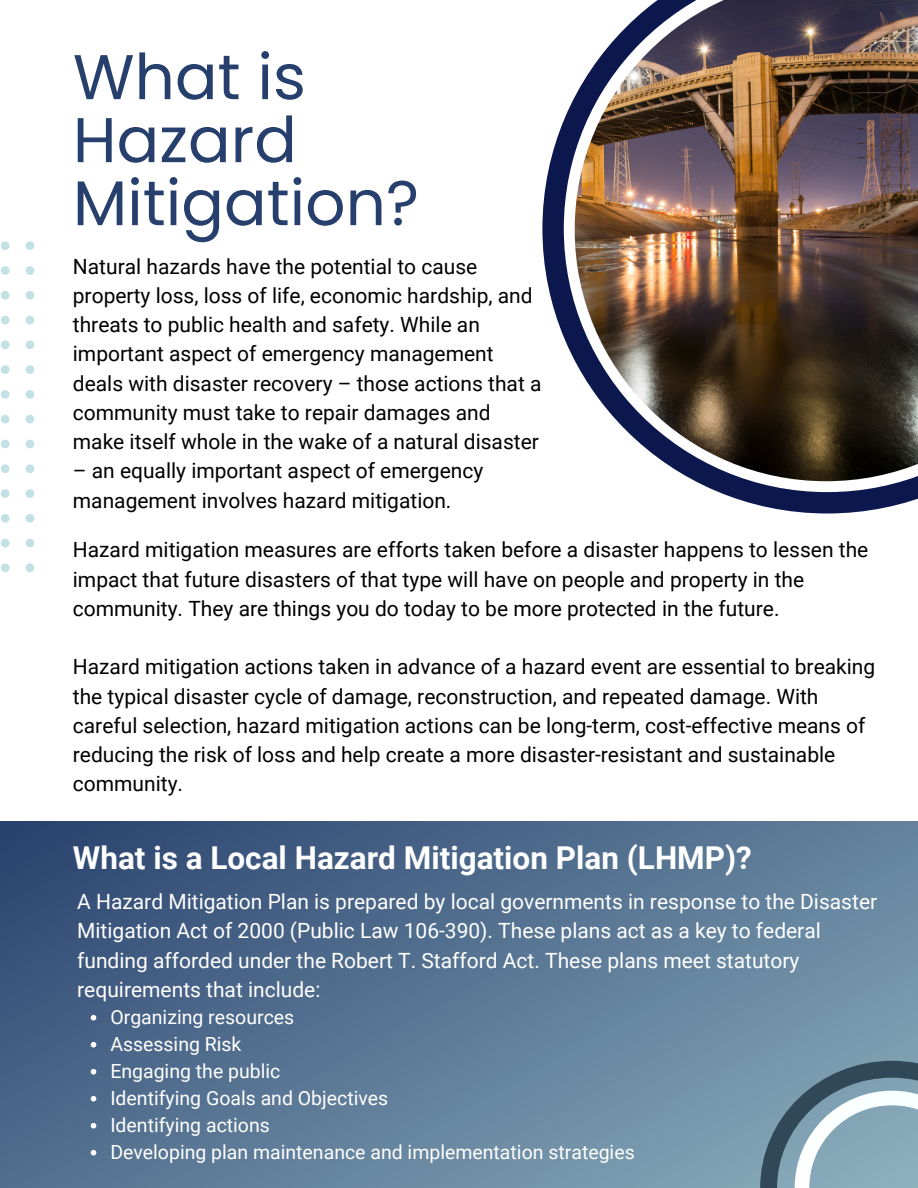
<style>
.page{position:relative;width:918px;height:1188px;background:#fff}
.page>*{position:absolute;margin:0;border:0;box-sizing:border-box;transform-origin:0 0}
.t1{font:63.15px/63px "Poppins";color:#273f6c}
.t2{font:700 31.5px "Roboto";color:#fff}
.t3{font:21px/29.2px "Roboto";color:#000}
.t4{font:21px/29.2px "Roboto";color:#fff}
.t5{font:19.5px "Roboto";color:#fff}
</style>
<div class="page">
<svg style="left:542px;top:96px;width:376px;height:417px"></svg>
<img style="left:575px;top:0;width:343px;height:481px">
<div style="left:26px;top:241px;width:8px;height:9px;background:#c3e0e5;border-radius:50%"></div>
<div style="left:26px;top:266px;width:8px;height:9px;background:#c3e0e5;border-radius:50%"></div>
<div style="left:26px;top:291px;width:8px;height:9px;background:#c3e0e5;border-radius:50%"></div>
<div style="left:26px;top:316px;width:8px;height:8px;background:#c3e0e5;border-radius:50%"></div>
<div style="left:26px;top:340px;width:8px;height:9px;background:#c3e0e5;border-radius:50%"></div>
<div style="left:26px;top:365px;width:8px;height:9px;background:#c3e0e5;border-radius:50%"></div>
<div style="left:26px;top:390px;width:8px;height:9px;background:#c3e0e5;border-radius:50%"></div>
<div style="left:1px;top:241px;width:9px;height:9px;background:#c3e0e5;border-radius:50%"></div>
<div style="left:1px;top:266px;width:9px;height:9px;background:#c3e0e5;border-radius:50%"></div>
<div style="left:1px;top:291px;width:9px;height:9px;background:#c3e0e5;border-radius:50%"></div>
<div style="left:1px;top:316px;width:9px;height:8px;background:#c3e0e5;border-radius:50%"></div>
<div style="left:1px;top:340px;width:9px;height:9px;background:#c3e0e5;border-radius:50%"></div>
<div style="left:1px;top:365px;width:9px;height:9px;background:#c3e0e5;border-radius:50%"></div>
<div style="left:1px;top:390px;width:9px;height:9px;background:#c3e0e5;border-radius:50%"></div>
<div style="left:26px;top:415px;width:8px;height:9px;background:#c3e0e5;border-radius:50%"></div>
<div style="left:26px;top:440px;width:8px;height:8px;background:#c3e0e5;border-radius:50%"></div>
<div style="left:26px;top:464px;width:8px;height:9px;background:#c3e0e5;border-radius:50%"></div>
<div style="left:26px;top:489px;width:8px;height:9px;background:#c3e0e5;border-radius:50%"></div>
<div style="left:26px;top:514px;width:8px;height:9px;background:#c3e0e5;border-radius:50%"></div>
<div style="left:26px;top:539px;width:8px;height:8px;background:#c3e0e5;border-radius:50%"></div>
<div style="left:26px;top:563px;width:8px;height:9px;background:#c3e0e5;border-radius:50%"></div>
<div style="left:1px;top:415px;width:9px;height:9px;background:#c3e0e5;border-radius:50%"></div>
<div style="left:1px;top:440px;width:9px;height:8px;background:#c3e0e5;border-radius:50%"></div>
<div style="left:1px;top:464px;width:9px;height:9px;background:#c3e0e5;border-radius:50%"></div>
<div style="left:1px;top:489px;width:9px;height:9px;background:#c3e0e5;border-radius:50%"></div>
<div style="left:1px;top:514px;width:9px;height:9px;background:#c3e0e5;border-radius:50%"></div>
<div style="left:1px;top:539px;width:9px;height:8px;background:#c3e0e5;border-radius:50%"></div>
<div style="left:1px;top:563px;width:9px;height:9px;background:#c3e0e5;border-radius:50%"></div>
<svg style="left:0;top:822px;width:918px;height:366px;background:#587593"></svg>
<svg style="left:91px;top:1015px;width:5px;height:6px"></svg>
<svg style="left:91px;top:1042px;width:5px;height:6px"></svg>
<svg style="left:91px;top:1069px;width:5px;height:6px"></svg>
<svg style="left:91px;top:1096px;width:5px;height:6px"></svg>
<svg style="left:91px;top:1123px;width:5px;height:6px"></svg>
<svg style="left:91px;top:1150px;width:5px;height:6px"></svg>
<svg style="left:760px;top:1061px;width:158px;height:127px;background:#829ead"></svg>
<h1 class="t1" style="left:73px;top:46px;width:348px">What is<br>Hazard<br>Mitigation?</h1>
<p class="t3" style="left:73px;top:252px;width:470px">Natural hazards have the potential to cause property loss, loss of life, economic hardship, and threats to public health and safety. While an important aspect of emergency management deals with disaster recovery – those actions that a community must take to repair damages and make itself whole in the wake of a natural disaster</p>
<p class="t3" style="left:73px;top:457px;width:412px">– an equally important aspect of emergency management involves hazard mitigation.</p>
<p class="t3" style="left:73px;top:536px;width:797px">Hazard mitigation measures are efforts taken before a disaster happens to lessen the impact that future disasters of that type will have on people and property in the community. They are things you do today to be more protected in the future.</p>
<p class="t3" style="left:73px;top:653px;width:804px">Hazard mitigation actions taken in advance of a hazard event are essential to breaking the typical disaster cycle of damage, reconstruction, and repeated damage. With careful selection, hazard mitigation actions can be long-term, cost-effective means of reducing the risk of loss and help create a more disaster-resistant and sustainable community.</p>
<p class="t2" style="left:73px;top:839px;width:681px">What is a Local Hazard Mitigation Plan (LHMP)?</p>
<p class="t4" style="left:77px;top:887px;width:802px">A Hazard Mitigation Plan is prepared by local governments in response to the Disaster Mitigation Act of 2000 (Public Law 106-390). These plans act as a key to federal funding afforded under the Robert T. Stafford Act. These plans meet statutory requirements that include:</p>
<p class="t5" style="left:110px;top:1006px;width:185px">Organizing resources</p>
<h2 class="t5" style="left:110px;top:1033px;width:133px">Assessing Risk</h2>
<p class="t5" style="left:110px;top:1060px;width:172px">Engaging the public</p>
<p class="t5" style="left:110px;top:1087px;width:279px">Identifying Goals and Objectives</p>
<p class="t5" style="left:110px;top:1114px;width:161px">Identifying actions</p>
<p class="t5" style="left:110px;top:1141px;width:526px">Developing plan maintenance and implementation strategies</p>
</div>
